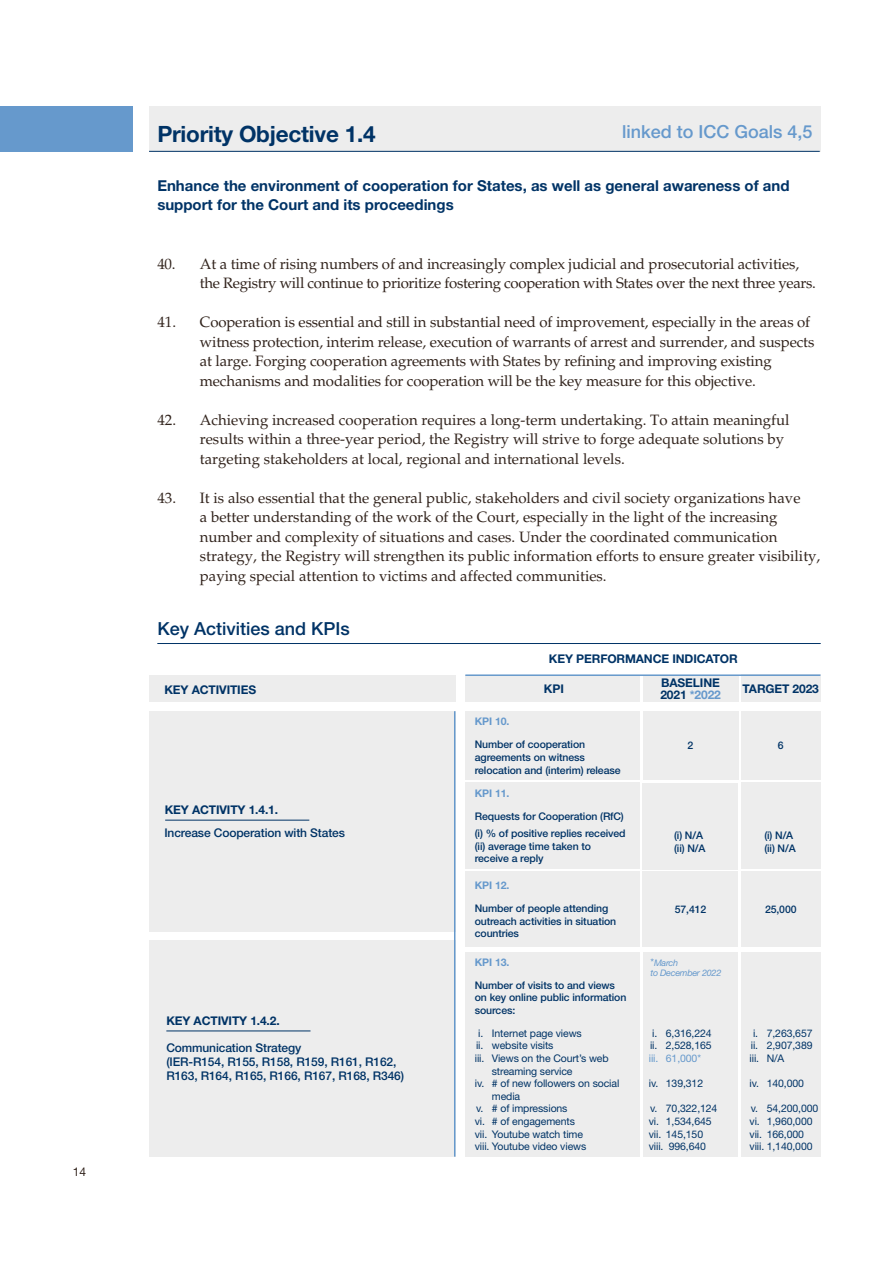
<style>
.page{position:relative;width:893px;height:1263px;background:#fff}
.page>*{position:absolute;margin:0;border:0;box-sizing:border-box;transform-origin:0 0}
.t1{font:700 22.5px "Helvetica Neue LT Pro";letter-spacing:-.01em;color:#036}
.t2{font:500 18px "Helvetica Neue LT Pro";color:#036}
.t3{font:500 18px "Helvetica Neue LT Pro";color:#69c}
.t4{font:15px/19.5px "Palatino";color:#31231c}
.t5{font:15px/19.5px "Palatino";letter-spacing:-.02em;color:#31231c}
.t6{font:700 15px/19.5px "Helvetica Neue LT Pro";color:#036}
.t7{font:500 12px/14.4px "Helvetica Neue LT Pro";letter-spacing:-.01em;color:#036}
.t8{font:700 12px "Helvetica Neue LT Pro";letter-spacing:-.01em;color:#036}
.t9{font:700 12px "Helvetica Neue LT Pro";letter-spacing:-.01em;color:#69c}
.t10{font:12px "Helvetica Neue LT Pro";color:#31231c}
.t11{font:10.5px "Helvetica Neue LT Pro";letter-spacing:-.01em;color:#036}
.t12{font:500 10.5px/12.6px "Helvetica Neue LT Pro";letter-spacing:-.01em;color:#036}
.t13{font:700 10.5px "Helvetica Neue LT Pro";letter-spacing:-.01em;color:#69c}
.t14{font:10.5px "Helvetica Neue LT Pro";letter-spacing:-.01em;color:#69c}
.t15{font:italic 9px "Helvetica Neue LT Pro";letter-spacing:-.03em;color:#69c}
.s1{color:#036}
.s2{font-style:normal;font-size:10.5px}
</style>
<div class="page">
<div style="left:149px;top:106px;width:671px;height:46px;background:#ededed"></div>
<hr style="left:149px;top:151px;width:671px;height:1px;background:#036">
<div style="left:149px;top:711px;width:306px;height:221px;background:#ededed"></div>
<div style="left:149px;top:676px;width:306px;height:26px;background:#ededed"></div>
<div style="left:465px;top:676px;width:175px;height:26px;background:#ededed"></div>
<div style="left:643px;top:676px;width:95px;height:26px;background:#ededed"></div>
<div style="left:741px;top:674px;width:80px;height:28px;background:#ededed"></div>
<div style="left:149px;top:940px;width:306px;height:217px;background:#ededed"></div>
<div style="left:465px;top:711px;width:175px;height:69px;background:#ededed"></div>
<div style="left:465px;top:783px;width:175px;height:86px;background:#ededed"></div>
<div style="left:465px;top:872px;width:175px;height:75px;background:#ededed"></div>
<div style="left:465px;top:952px;width:175px;height:205px;background:#ededed"></div>
<div style="left:643px;top:711px;width:95px;height:69px;background:#ededed"></div>
<div style="left:643px;top:783px;width:95px;height:86px;background:#ededed"></div>
<div style="left:643px;top:872px;width:95px;height:75px;background:#ededed"></div>
<div style="left:643px;top:953px;width:94px;height:204px;background:#ededed"></div>
<div style="left:741px;top:711px;width:79px;height:69px;background:#ededed"></div>
<div style="left:741px;top:783px;width:79px;height:86px;background:#ededed"></div>
<div style="left:741px;top:872px;width:79px;height:75px;background:#ededed"></div>
<div style="left:741px;top:953px;width:79px;height:204px;background:#ededed"></div>
<hr style="left:166px;top:1030px;width:144px;height:1px;background:#036">
<hr style="left:165px;top:820px;width:144px;height:1px;background:#036">
<hr style="left:465px;top:674px;width:355px;height:2px;background:#69c">
<hr style="left:454px;top:711px;width:1px;height:446px;background:#69c">
<div style="left:0;top:106px;width:133px;height:46px;background:#69c"></div>
<hr style="left:157px;top:643px;width:664px;height:1px;background:#036">
<p class="t10" style="left:73px;top:1164px;width:15px">14</p>
<h3 class="t1" style="left:157px;top:120px;width:220px">Priority Objective 1.4</h3>
<p class="t6" style="left:157px;top:175px;width:634px">Enhance the environment of cooperation for States, as well as general awareness of and support for the Court and its proceedings</p>
<h3 class="t3" style="left:622px;top:121px;width:192px">linked to ICC Goals 4,5</h3>
<p class="t5" style="left:200px;top:254px;width:618px;text-indent:-43px">40. At a time of rising numbers of and increasingly complex judicial and prosecutorial activities, the Registry will continue to prioritize fostering cooperation with States over the next three years.</p>
<p class="t4" style="left:200px;top:312px;width:616px;text-indent:-43px">41. Cooperation is essential and still in substantial need of improvement, especially in the areas of witness protection, interim release, execution of warrants of arrest and surrender, and suspects at large. Forging cooperation agreements with States by refining and improving existing mechanisms and modalities for cooperation will be the key measure for this objective.</p>
<p class="t4" style="left:200px;top:410px;width:591px;text-indent:-43px">42. Achieving increased cooperation requires a long-term undertaking. To attain meaningful results within a three-year period, the Registry will strive to forge adequate solutions by targeting stakeholders at local, regional and international levels.</p>
<p class="t4" style="left:200px;top:488px;width:622px;text-indent:-43px">43. It is also essential that the general public, stakeholders and civil society organizations have<br>a better understanding of the work of the Court, especially in the light of the increasing number and complexity of situations and cases. Under the coordinated communication strategy, the Registry will strengthen its public information efforts to ensure greater visibility, paying special attention to victims and affected communities.</p>
<h3 class="t2" style="left:157px;top:617px;width:194px">Key Activities and KPIs</h3>
<h3 class="t8" style="left:549px;top:651px;width:190px">KEY PERFORMANCE INDICATOR</h3>
<h3 class="t8" style="left:661px;top:676px;width:60px">BASELINE</h3>
<h3 class="t9" style="left:660px;top:687px;width:62px"><span class="s1">2021</span> *2022</h3>
<h3 class="t8" style="left:164px;top:683px;width:93px">KEY ACTIVITIES</h3>
<h3 class="t8" style="left:544px;top:681px;width:21px">KPI</h3>
<h3 class="t8" style="left:743px;top:681px;width:78px">TARGET 2023</h3>
<h3 class="t8" style="left:165px;top:802px;width:115px">KEY ACTIVITY 1.4.1.</h3>
<h3 class="t7" style="left:164px;top:826px;width:182px">Increase Cooperation with States</h3>
<h3 class="t8" style="left:166px;top:1014px;width:115px">KEY ACTIVITY 1.4.2.</h3>
<h3 class="t7" style="left:166px;top:1040px;width:239px">Communication Strategy<br>(IER-R154, R155, R158, R159, R161, R162,<br>R163, R164, R165, R166, R167, R168, R346)</h3>
<h3 class="t13" style="left:475px;top:715px;width:36px">KPI 10.</h3>
<h3 class="t12" style="left:475px;top:738px;width:147px">Number of cooperation agreements on witness relocation and (interim) release</h3>
<h3 class="t12" style="left:688px;top:739px;width:7px">2</h3>
<h3 class="t12" style="left:778px;top:739px;width:7px">6</h3>
<h3 class="t13" style="left:475px;top:787px;width:36px">KPI 11.</h3>
<h3 class="t12" style="left:475px;top:810px;width:151px">Requests for Cooperation (RfC)</h3>
<h3 class="t12" style="left:475px;top:827px;width:152px">(i) % of positive replies received (ii) average time taken to receive a reply</h3>
<h3 class="t13" style="left:475px;top:879px;width:36px">KPI 12.</h3>
<h3 class="t12" style="left:475px;top:902px;width:143px">Number of people attending outreach activities in situation countries</h3>
<h3 class="t13" style="left:475px;top:955px;width:36px">KPI 13.</h3>
<h3 class="t12" style="left:475px;top:979px;width:153px">Number of visits to and views on key online public information sources:</h3>
<p class="t11" style="left:478px;top:1026px;width:105px">i. Internet page views</p>
<p class="t11" style="left:476px;top:1039px;width:79px">ii. website visits</p>
<p class="t11" style="left:475px;top:1052px;width:135px">iii. Views on the Court’s web</p>
<p class="t11" style="left:492px;top:1064px;width:82px">streaming service</p>
<p class="t11" style="left:475px;top:1077px;width:146px">iv. # of new followers on social</p>
<p class="t11" style="left:492px;top:1089px;width:30px">media</p>
<p class="t11" style="left:476px;top:1102px;width:93px">v. # of impressions</p>
<p class="t11" style="left:475px;top:1115px;width:102px">vi. # of engagements</p>
<p class="t11" style="left:475px;top:1127px;width:110px">vii. Youtube watch time</p>
<p class="t11" style="left:475px;top:1140px;width:113px">viii. Youtube video views</p>
<h3 class="t12" style="left:674px;top:829px;width:33px">(i) N/A (ii) N/A</h3>
<h3 class="t12" style="left:764px;top:829px;width:33px">(i) N/A (ii) N/A</h3>
<h3 class="t12" style="left:675px;top:903px;width:33px">57,412</h3>
<h3 class="t15" style="left:650px;top:957px;width:29px"><span class="s2">*</span>March</h3>
<h3 class="t15" style="left:650px;top:968px;width:73px">to December 2022</h3>
<p class="t11" style="left:652px;top:1026px;width:61px">i. 6,316,224</p>
<p class="t11" style="left:650px;top:1039px;width:63px">ii. 2,528,165</p>
<p class="t14" style="left:649px;top:1052px;width:54px">iii. 61,000*</p>
<p class="t11" style="left:649px;top:1077px;width:56px">iv. 139,312</p>
<p class="t11" style="left:650px;top:1102px;width:69px">v. 70,322,124</p>
<p class="t11" style="left:649px;top:1115px;width:64px">vi. 1,534,645</p>
<p class="t11" style="left:649px;top:1127px;width:56px">vii. 145,150</p>
<p class="t11" style="left:649px;top:1140px;width:59px">viii. 996,640</p>
<h3 class="t12" style="left:765px;top:903px;width:33px">25,000</h3>
<p class="t11" style="left:753px;top:1026px;width:61px">i. 7,263,657</p>
<p class="t11" style="left:751px;top:1039px;width:63px">ii. 2,907,389</p>
<p class="t11" style="left:750px;top:1052px;width:36px">iii. N/A</p>
<p class="t11" style="left:750px;top:1077px;width:56px">iv. 140,000</p>
<p class="t11" style="left:751px;top:1102px;width:69px">v. 54,200,000</p>
<p class="t11" style="left:750px;top:1115px;width:64px">vi. 1,960,000</p>
<p class="t11" style="left:750px;top:1127px;width:56px">vii. 166,000</p>
<p class="t11" style="left:750px;top:1140px;width:64px">viii. 1,140,000</p>
</div>
